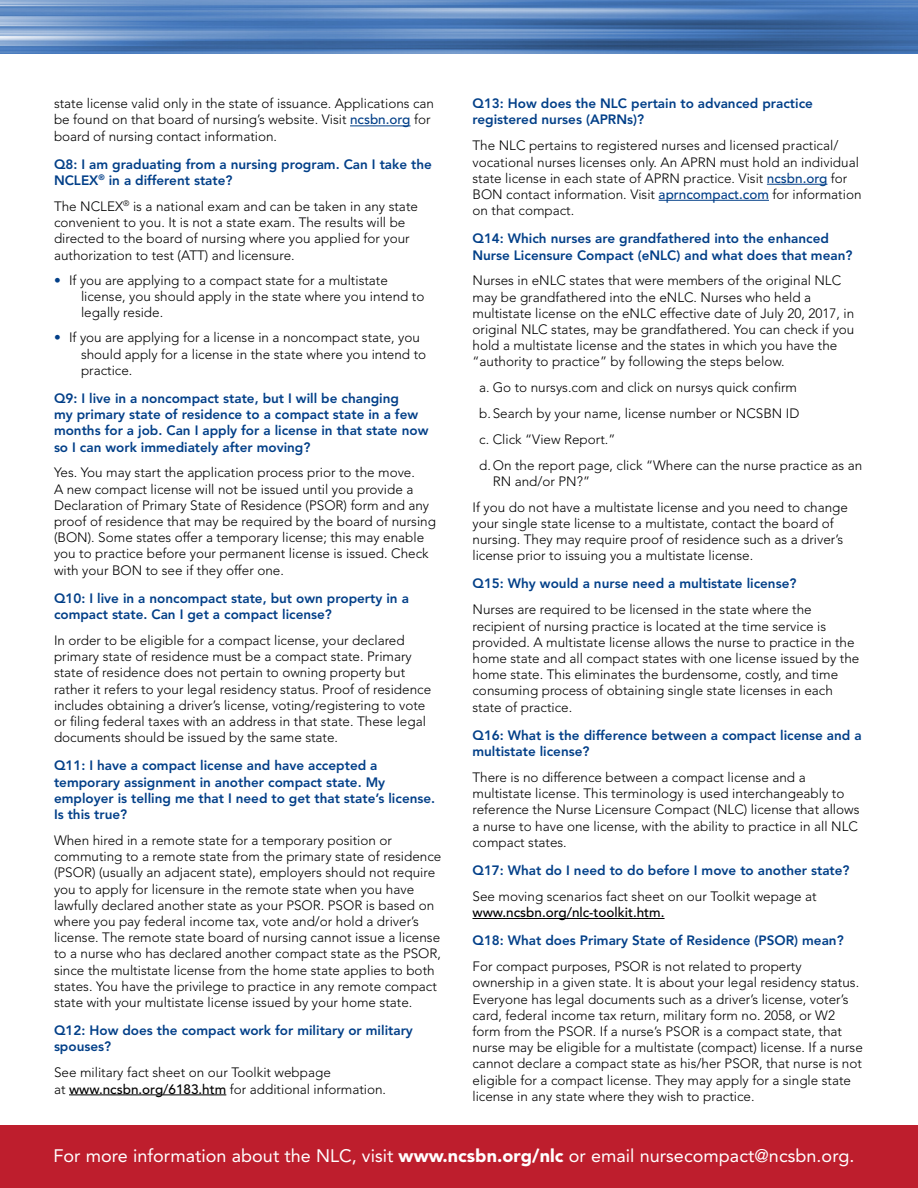
<style>
.page{position:relative;width:918px;height:1188px;background:#fff}
.page>*{position:absolute;margin:0;border:0;box-sizing:border-box;transform-origin:0 0}
.t1{font:18px "Avenir LT Std";letter-spacing:.005em;color:#fff}
.t2{font:300 13.5px/16.2px "Avenir LT Std";color:#000}
.t3{font:800 13.5px/16.2px "Avenir LT Std";color:#023f88}
.t4{font:500 13.5px "Avenir LT Std";color:#000}
.t5{font:300 12px "Avenir LT Std";color:#fff}
.s1{font-weight:500;color:#023f88}
.s2{color:#023f88}
.s3{font-weight:500}
.s4{font-weight:900}
</style>
<div class="page">
<hr style="left:767px;top:184px;width:60px;height:1px;background:#023f88">
<hr style="left:659px;top:200px;width:110px;height:1px;background:#023f88">
<hr style="left:472px;top:918px;width:193px;height:1px;background:#000">
<hr style="left:350px;top:126px;width:61px;height:1px;background:#023f88">
<hr style="left:69px;top:1095px;width:157px;height:1px;background:#000">
<img style="left:0;top:0;width:918px;height:54px">
<div style="left:0;top:1126px;width:918px;height:62px;background:#be1e2d"></div>
<p class="t2" style="left:54px;top:95px;width:382px">state license valid only in the state of issuance. Applications can be found on that board of nursing’s website. Visit <span class="s1">ncsbn.org</span> for board of nursing contact information.</p>
<p class="t3" style="left:54px;top:156px;width:379px">Q8: I am graduating from a nursing program. Can I take the<br>NCLEX<sup>®</sup> in a different state?</p>
<p class="t2" style="left:54px;top:198px;width:366px">The NCLEX<sup>®</sup> is a national exam and can be taken in any state convenient to you. It is not a state exam. The results will be directed to the board of nursing where you applied for your authorization to test (ATT) and licensure.</p>
<p class="t2" style="left:81px;top:272px;width:345px;text-indent:-27px"><span class="s2">•</span> If you are applying to a compact state for a multistate license, you should apply in the state where you intend to legally reside.</p>
<p class="t2" style="left:81px;top:330px;width:347px;text-indent:-27px"><span class="s2">•</span> If you are applying for a license in a noncompact state, you should apply for a license in the state where you intend to practice.</p>
<p class="t3" style="left:54px;top:390px;width:376px">Q9: I live in a noncompact state, but I will be changing<br>my primary state of residence to a compact state in a few months for a job. Can I apply for a license in that state now so I can work immediately after moving?</p>
<p class="t2" style="left:54px;top:465px;width:383px">Yes. You may start the application process prior to the move.<br>A new compact license will not be issued until you provide a Declaration of Primary State of Residence (PSOR) form and any proof of residence that may be required by the board of nursing (BON). Some states offer a temporary license; this may enable you to practice before your permanent license is issued. Check with your BON to see if they offer one.</p>
<p class="t3" style="left:54px;top:590px;width:356px">Q10: I live in a noncompact state, but own property in a compact state. Can I get a compact license?</p>
<p class="t2" style="left:54px;top:632px;width:379px">In order to be eligible for a compact license, your declared primary state of residence must be a compact state. Primary state of residence does not pertain to owning property but rather it refers to your legal residency status. Proof of residence includes obtaining a driver’s license, voting/registering to vote or filing federal taxes with an address in that state. These legal documents should be issued by the same state.</p>
<p class="t3" style="left:54px;top:758px;width:383px">Q11: I have a compact license and have accepted a temporary assignment in another compact state. My employer is telling me that I need to get that state’s license.<br>Is this true?</p>
<p class="t2" style="left:54px;top:832px;width:389px">When hired in a remote state for a temporary position or commuting to a remote state from the primary state of residence (PSOR) (usually an adjacent state), employers should not require you to apply for licensure in the remote state when you have lawfully declared another state as your PSOR. PSOR is based on where you pay federal income tax, vote and/or hold a driver’s license. The remote state board of nursing cannot issue a license to a nurse who has declared another compact state as the PSOR, since the multistate license from the home state applies to both states. You have the privilege to practice in any remote compact state with your multistate license issued by your home state.</p>
<p class="t3" style="left:54px;top:1022px;width:360px">Q12: How does the compact work for military or military spouses?</p>
<p class="t2" style="left:54px;top:1065px;width:334px">See military fact sheet on our Toolkit webpage<br>at <span class="s3">www.ncsbn.org/6183.htm</span> for additional information.</p>
<p class="t3" style="left:472px;top:95px;width:342px">Q13: How does the NLC pertain to advanced practice registered nurses (APRNs)?</p>
<p class="t2" style="left:472px;top:138px;width:391px">The NLC pertains to registered nurses and licensed practical/ vocational nurses licenses only. An APRN must hold an individual state license in each state of APRN practice. Visit <span class="s1">ncsbn.org</span> for BON contact information. Visit <span class="s1">aprncompact.com</span> for information on that compact.</p>
<p class="t3" style="left:472px;top:231px;width:381px">Q14: Which nurses are grandfathered into the enhanced<br>Nurse Licensure Compact (eNLC) and what does that mean?</p>
<p class="t2" style="left:472px;top:273px;width:383px">Nurses in eNLC states that were members of the original NLC may be grandfathered into the eNLC. Nurses who held a multistate license on the eNLC effective date of July 20, 2017, in original NLC states, may be grandfathered. You can check if you hold a multistate license and the states in which you have the “authority to practice” by following the steps below.</p>
<p class="t2" style="left:479px;top:374px;width:384px;line-height:26px">a. Go to nursys.com and click on nursys quick confirm<br>b.Search by your name, license number or NCSBN ID<br>c. Click “View Report.”<br>d.On the report page, click “Where can the nurse practice as an</p>
<p class="t2" style="left:472px;top:468px;width:377px;line-height:26px;text-indent:20px">RN and/or PN?”<br>If you do not have a multistate license and you need to change</p>
<p class="t2" style="left:472px;top:515px;width:372px">your single state license to a multistate, contact the board of nursing. They may require proof of residence such as a driver’s license prior to issuing you a multistate license.</p>
<p class="t3" style="left:472px;top:576px;width:325px">Q15: Why would a nurse need a multistate license?</p>
<p class="t2" style="left:472px;top:602px;width:388px">Nurses are required to be licensed in the state where the recipient of nursing practice is located at the time service is provided. A multistate license allows the nurse to practice in the home state and all compact states with one license issued by the home state. This eliminates the burdensome, costly, and time consuming process of obtaining single state licenses in each state of practice.</p>
<p class="t3" style="left:472px;top:727px;width:391px">Q16: What is the difference between a compact license and a multistate license?</p>
<p class="t2" style="left:472px;top:769px;width:388px">There is no difference between a compact license and a multistate license. This terminology is used interchangeably to reference the Nurse Licensure Compact (NLC) license that allows a nurse to have one license, with the ability to practice in all NLC compact states.</p>
<p class="t3" style="left:472px;top:862px;width:379px">Q17: What do I need to do before I move to another state?</p>
<p class="t2" style="left:472px;top:888px;width:346px">See moving scenarios fact sheet on our Toolkit wepage at</p>
<p class="t4" style="left:472px;top:905px;width:194px">www.ncsbn.org/nlc-toolkit.htm.</p>
<p class="t3" style="left:472px;top:933px;width:373px">Q18: What does Primary State of Residence (PSOR) mean?</p>
<p class="t2" style="left:472px;top:959px;width:392px">For compact purposes, PSOR is not related to property ownership in a given state. It is about your legal residency status.<br>Everyone has legal documents such as a driver’s license, voter’s card, federal income tax return, military form no. 2058, or W2 form from the PSOR. If a nurse’s PSOR is a compact state, that nurse may be eligible for a multistate (compact) license. If a nurse cannot declare a compact state as his/her PSOR, that nurse is not eligible for a compact license. They may apply for a single state license in any state where they wish to practice.</p>
<h1 class="t1" style="left:53px;top:1145px;width:803px">For more information about the NLC, visit <span class="s4">www.ncsbn.org/nlc</span> or email nursecompact@ncsbn.org.</h1>
<p class="t5" style="left:216px;top:1147px;width:486px">111 E. Wacker Drive, Ste. 2900, Chicago, IL 60601-4277 ■ 312.525.3600 ■ www.ncsbn.org/nlc</p>
</div>
